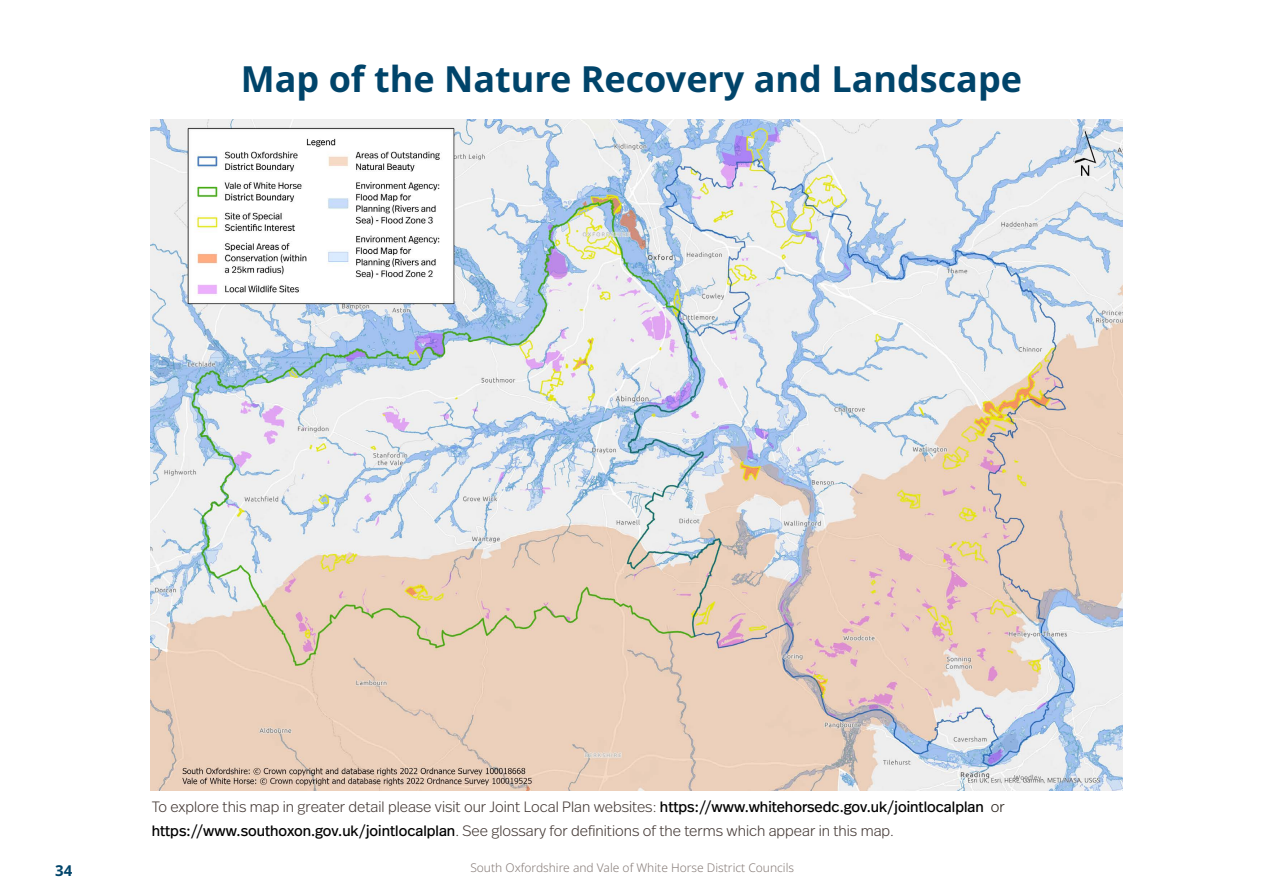
<style>
.page{position:relative;width:1263px;height:893px;background:#fff}
.page>*{position:absolute;margin:0;border:0;box-sizing:border-box;transform-origin:0 0}
.Paragraph_Style_3{font:700 36px "Noto Sans";color:#00446a}
.t1{font:300 15px "Real Head Pro";color:#453a36}
.t2{font:700 15px "Noto Sans";color:#00446a}
.t3{font:300 12px "Noto Sans";color:#867b77}
.s1{font-weight:400;color:#000}
.s2{color:#261e18}
</style>
<div class="page">
<img style="left:150px;top:119px;width:973px;height:672px">
<p class="Paragraph_Style_3" style="left:241px;top:54px;width:783px">Map of the Nature Recovery and Landscape</p>
<p class="t1" style="left:152px;top:796px;width:854px">To explore this map in greater detail please visit our Joint Local Plan websites: <span class="s1">https://www.whitehorsedc.gov.uk/jointlocalplan</span> <span class="s2">or</span></p>
<p class="t1" style="left:152px;top:820px;width:744px"><span class="s1">https://www.southoxon.gov.uk/jointlocalplan</span><span class="s2">.</span> See glossary for definitions of the terms which appear in this map.</p>
<p class="t2" style="left:55px;top:860px;width:19px">34</p>
<p class="t3" style="left:470px;top:859px;width:325px">South Oxfordshire and Vale of White Horse District Councils</p>
</div>
